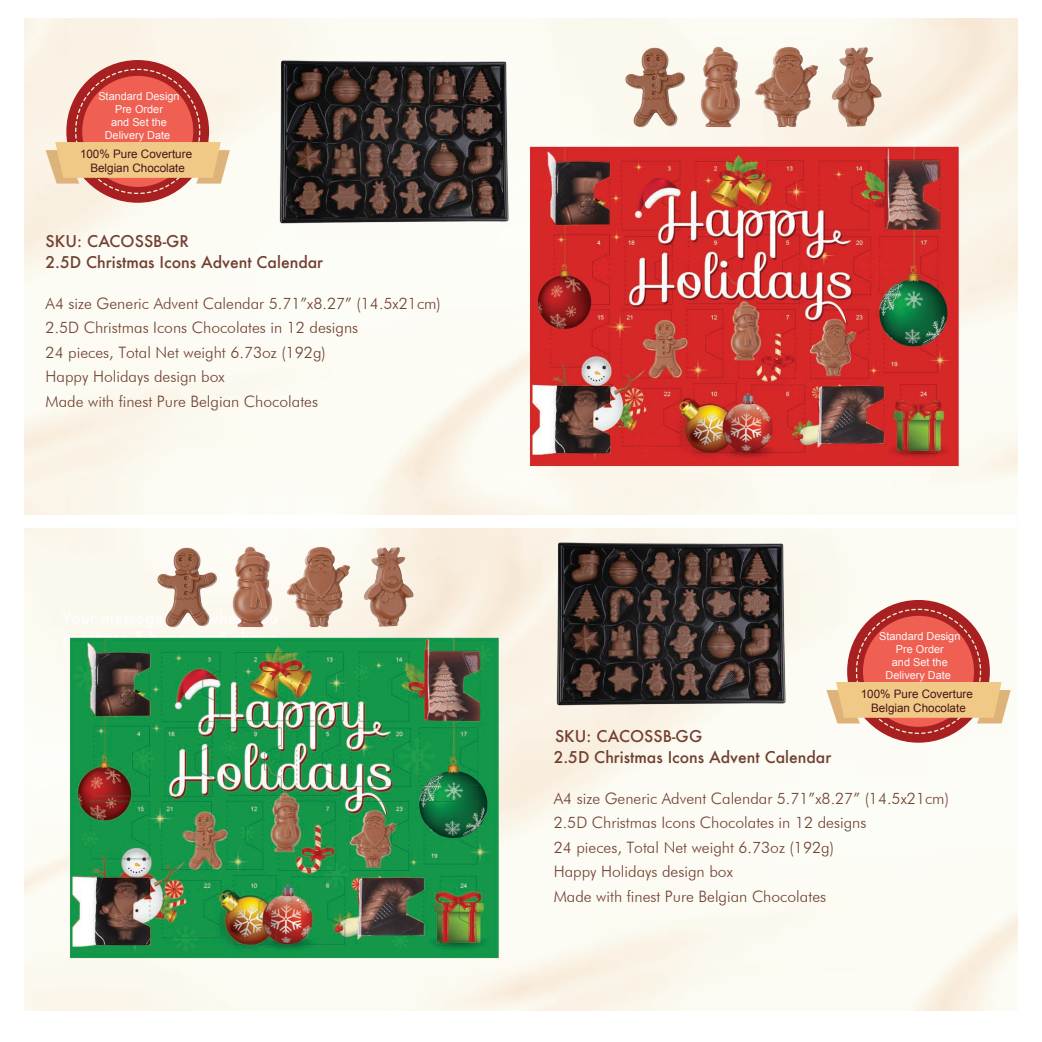
<style>
.page{position:relative;width:1042px;height:1042px;background:#fff}
.page>*{position:absolute;margin:0;border:0;box-sizing:border-box;transform-origin:0 0}
.t1{font:300 15.75px/24.5px "Futura BT";color:#704030}
.t2{font:500 15.75px "Futura";color:#704030}
.t3{font:500 15.75px "Futura";letter-spacing:.005em;color:#734030}
.t4{font:11.72px/14px "Arial";color:#471419;text-align:center}
.t5{font:10.85px/13.1px "Arial";color:#faf9fa;text-align:center}
</style>
<div class="page">
<div style="left:847px;top:600px;width:143px;height:143px;background:#a82021;border-radius:50%"></div>
<svg style="left:826px;top:609px;width:184px;height:125px"></svg>
<div style="left:66px;top:60px;width:143px;height:143px;background:#a82021;border-radius:50%"></div>
<svg style="left:46px;top:69px;width:184px;height:125px"></svg>
<img style="left:526px;top:143px;width:436px;height:326px">
<img style="left:67px;top:635px;width:436px;height:325px">
<img style="left:154px;top:546px;width:262px;height:86px">
<img style="left:554px;top:541px;width:235px;height:168px">
<img style="left:622px;top:45px;width:262px;height:86px">
<img style="left:276px;top:59px;width:236px;height:169px">
<p class="t5" style="left:98px;top:89px;width:83px">Standard Design<br>Pre Order<br>and Set the<br>Delivery Date</p>
<p class="t4" style="left:80px;top:147px;width:114px">100% Pure Coverture<br>Belgian Chocolate</p>
<p class="t3" style="left:46px;top:230px;width:145px">SKU: CACOSSB-GR</p>
<p class="t2" style="left:46px;top:252px;width:279px">2.5D Christmas Icons Advent Calendar</p>
<p class="t1" style="left:46px;top:291px;width:397px">A4 size Generic Advent Calendar 5.71”x8.27” (14.5x21cm)<br>2.5D Christmas Icons Chocolates in 12 designs<br>24 pieces, Total Net weight 6.73oz (192g)<br>Happy Holidays design box<br>Made with finest Pure Belgian Chocolates</p>
<p class="t5" style="left:879px;top:629px;width:83px">Standard Design<br>Pre Order<br>and Set the<br>Delivery Date</p>
<p class="t4" style="left:861px;top:686px;width:114px">100% Pure Coverture<br>Belgian Chocolate</p>
<p class="t3" style="left:555px;top:725px;width:149px">SKU: CACOSSB-GG</p>
<p class="t2" style="left:554px;top:746px;width:279px">2.5D Christmas Icons Advent Calendar</p>
<p class="t1" style="left:554px;top:785px;width:397px">A4 size Generic Advent Calendar 5.71”x8.27” (14.5x21cm)<br>2.5D Christmas Icons Chocolates in 12 designs<br>24 pieces, Total Net weight 6.73oz (192g)<br>Happy Holidays design box<br>Made with finest Pure Belgian Chocolates</p>
</div>
